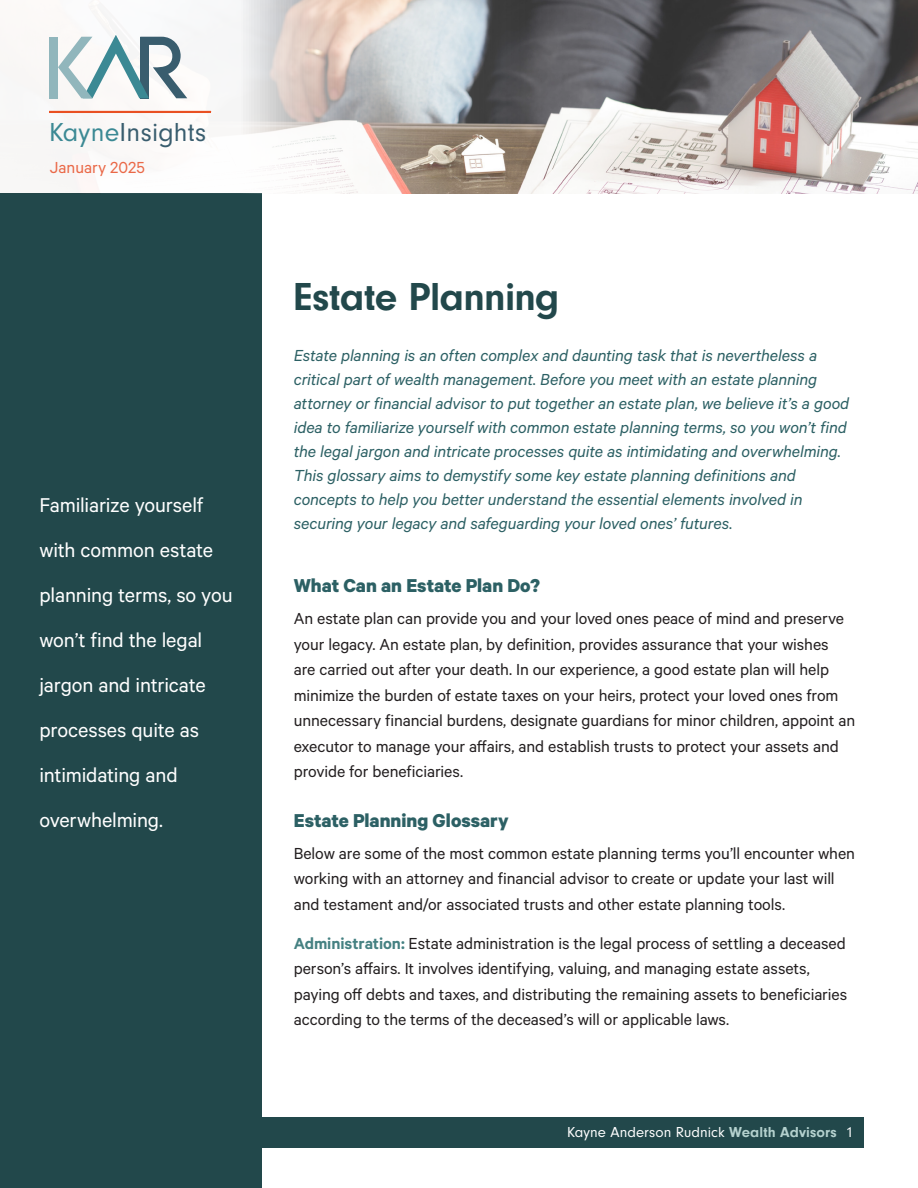
<style>
.page{position:relative;width:918px;height:1188px;background:#fff}
.page>*{position:absolute;margin:0;border:0;box-sizing:border-box;transform-origin:0 0}
.t1{font:700 40.5px "Neuzeit Gro";letter-spacing:-.015em;color:#22484b}
.t2{font:27px "Neuzeit Gro";letter-spacing:.01em;color:#395d6e}
.t3{font:22.5px/45px "Calibre";letter-spacing:-.01em;color:#fff}
.t4{font:700 21px "Calibre";color:#2c6064}
.t5{font:18px/25.5px "Calibre";letter-spacing:-.005em;color:#231f20}
.t6{font:italic 18px/24px "Calibre";letter-spacing:-.005em;color:#2c6064}
.t7{font:18px "Calibre";color:#ea6847}
.t8{font:15px "Neuzeit Gro";letter-spacing:.005em;color:#fff}
.s1{color:#3b8994}
.s2{font-weight:600;color:#458182}
.s3{font-weight:700;color:#b4d1ce}
</style>
<div class="page">
<div style="left:0;top:193px;width:261px;height:995px;background:#22484b"></div>
<img style="left:49px;top:0;width:869px;height:193px">
<div style="left:49px;top:37px;width:9px;height:61px;background:#91b6bc"></div>
<svg style="left:58px;top:36px;width:129px;height:62px"></svg>
<hr style="left:49px;top:111px;width:162px;height:2px;background:#e95022">
<div style="left:54px;top:1117px;width:810px;height:31px;background:#22484b"></div>
<p class="t2" style="left:49px;top:118px;width:159px"><span class="s1">Kayne</span>Insights</p>
<p class="t7" style="left:50px;top:157px;width:96px">January 2025</p>
<p class="t3" style="left:39px;top:481px;width:195px">Familiarize yourself with common estate planning terms, so you won’t find the legal jargon and intricate processes quite as intimidating and overwhelming.</p>
<p class="t1" style="left:294px;top:274px;width:267px">Estate Planning</p>
<p class="t6" style="left:294px;top:343px;width:557px">Estate planning is an often complex and daunting task that is nevertheless a critical part of wealth management. Before you meet with an estate planning attorney or financial advisor to put together an estate plan, we believe it’s a good idea to familiarize yourself with common estate planning terms, so you won’t find the legal jargon and intricate processes quite as intimidating and overwhelming.<br>This glossary aims to demystify some key estate planning definitions and concepts to help you better understand the essential elements involved in securing your legacy and safeguarding your loved ones’ futures.</p>
<p class="t4" style="left:294px;top:573px;width:248px">What Can an Estate Plan Do?</p>
<p class="t5" style="left:294px;top:605px;width:563px">An estate plan can provide you and your loved ones peace of mind and preserve your legacy. An estate plan, by definition, provides assurance that your wishes<br>are carried out after your death. In our experience, a good estate plan will help minimize the burden of estate taxes on your heirs, protect your loved ones from unnecessary financial burdens, designate guardians for minor children, appoint an executor to manage your affairs, and establish trusts to protect your assets and provide for beneficiaries.</p>
<p class="t4" style="left:294px;top:807px;width:216px">Estate Planning Glossary</p>
<p class="t5" style="left:294px;top:840px;width:563px">Below are some of the most common estate planning terms you’ll encounter when working with an attorney and financial advisor to create or update your last will and testament and/or associated trusts and other estate planning tools.</p>
<p class="t5" style="left:294px;top:930px;width:555px"><span class="s2">Administration:</span> Estate administration is the legal process of settling a deceased person’s affairs. It involves identifying, valuing, and managing estate assets, paying off debts and taxes, and distributing the remaining assets to beneficiaries according to the terms of the deceased’s will or applicable laws.</p>
<p class="t8" style="left:567px;top:1124px;width:288px">Kayne Anderson Rudnick <span class="s3">Wealth Advisors</span> 1</p>
</div>
